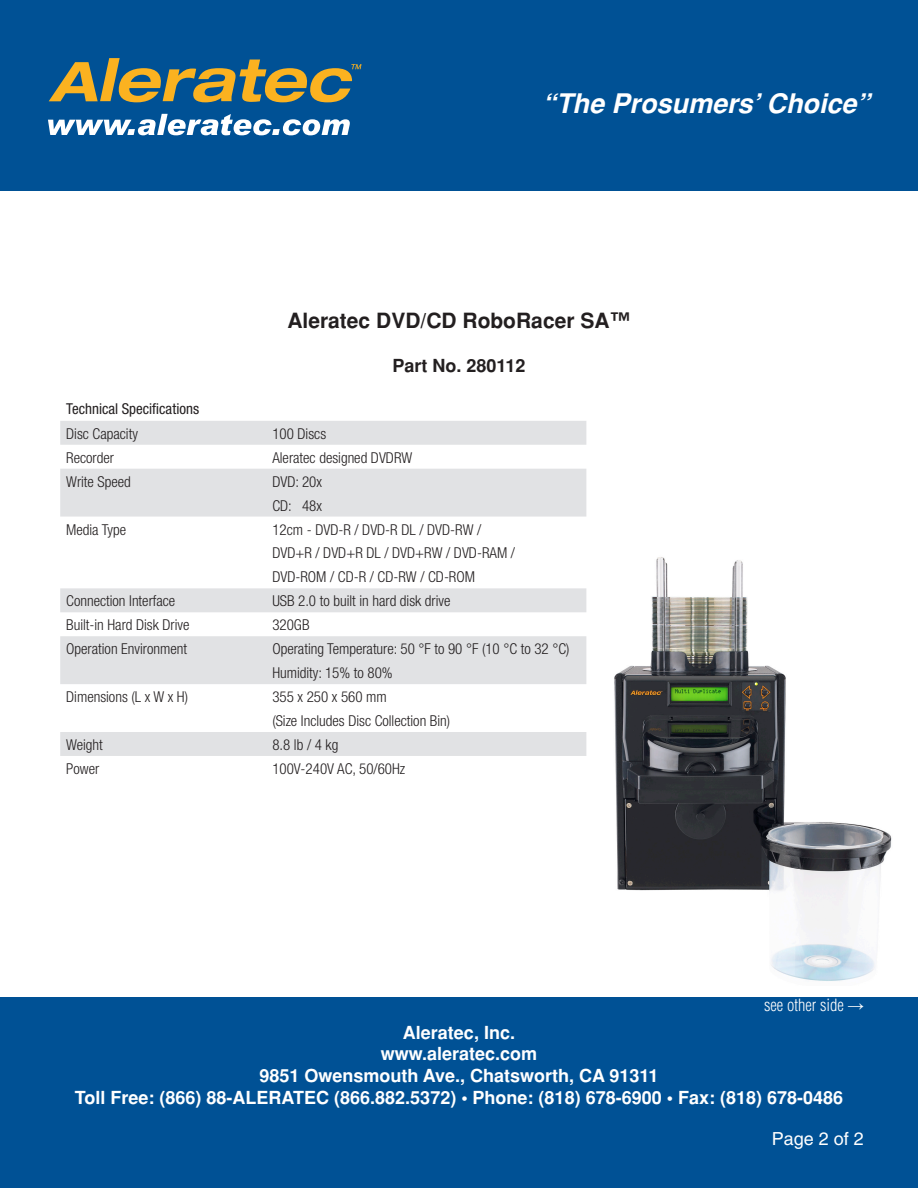
<style>
.page{position:relative;width:918px;height:1188px;background:#fff}
.page>*{position:absolute;margin:0;border:0;box-sizing:border-box;transform-origin:0 0}
.t1{font:italic 700 27px "Helvetica";color:#fff}
.Center_Text_01{font:700 21px "Helvetica";color:#231f20}
.t2{font:700 18px "Helvetica";color:#fff}
.Center_Text_01-2{font:700 18px "Helvetica";color:#231f20}
.t3{font:18px "Helvetica";color:#fff}
.Paragraph_01{font:300 condensed 16.5px "Helvetica";color:#fff}
.t4{font:300 condensed 15px "Helvetica Neue";color:#231f20}
.t5{font:condensed 15px "Helvetica Neue";color:#231f20}
.s1{font-family:"Times New Roman";font-weight:400;font-stretch:normal}
</style>
<div class="page">
<div style="left:0;top:0;width:918px;height:190px;background:#005195"></div>
<div style="left:0;top:998px;width:918px;height:190px;background:#005195"></div>
<svg style="left:49px;top:58px;width:313px;height:44px"></svg>
<svg style="left:48px;top:114px;width:302px;height:21px"></svg>
<img style="left:586px;top:557px;width:306px;height:424px">
<svg style="left:60px;top:421px;width:526px;height:335px"></svg>
<p class="t1" style="left:543px;top:87px;width:329px">“The Prosumers’ Choice”</p>
<p class="Center_Text_01" style="left:287px;top:309px;width:345px">Aleratec DVD/CD RoboRacer SA™</p>
<p class="Center_Text_01-2" style="left:392px;top:355px;width:135px">Part No. 280112</p>
<p class="t5" style="left:66px;top:400px;width:134px">Technical Specifications</p>
<p class="t4" style="left:66px;top:425px;width:73px">Disc Capacity</p>
<p class="t4" style="left:272px;top:425px;width:55px">100 Discs</p>
<p class="t4" style="left:66px;top:449px;width:49px">Recorder</p>
<p class="t4" style="left:272px;top:449px;width:141px">Aleratec designed DVDRW</p>
<p class="t4" style="left:66px;top:473px;width:66px">Write Speed</p>
<p class="t4" style="left:272px;top:473px;width:51px">DVD: 20x</p>
<p class="t4" style="left:272px;top:497px;width:51px">CD: 48x</p>
<p class="t4" style="left:66px;top:521px;width:61px">Media Type</p>
<p class="t4" style="left:272px;top:521px;width:210px">12cm - DVD-R / DVD-R DL / DVD-RW /</p>
<p class="t4" style="left:272px;top:545px;width:244px">DVD+R / DVD+R DL / DVD+RW / DVD-RAM /</p>
<p class="t4" style="left:272px;top:568px;width:204px">DVD-ROM / CD-R / CD-RW / CD-ROM</p>
<p class="t4" style="left:66px;top:592px;width:111px">Connection Interface</p>
<p class="t4" style="left:272px;top:592px;width:180px">USB 2.0 to built in hard disk drive</p>
<p class="t4" style="left:66px;top:616px;width:125px">Built-in Hard Disk Drive</p>
<p class="t4" style="left:272px;top:616px;width:39px">320GB</p>
<p class="t4" style="left:66px;top:640px;width:122px">Operation Environment</p>
<p class="t4" style="left:272px;top:640px;width:299px">Operating Temperature: 50 °F to 90 °F (10 °C to 32 °C)</p>
<p class="t4" style="left:272px;top:664px;width:122px">Humidity: 15% to 80%</p>
<p class="t4" style="left:66px;top:688px;width:123px">Dimensions (L x W x H)</p>
<p class="t4" style="left:272px;top:688px;width:116px">355 x 250 x 560 mm</p>
<p class="t4" style="left:272px;top:712px;width:179px">(Size Includes Disc Collection Bin)</p>
<p class="t4" style="left:66px;top:736px;width:38px">Weight</p>
<p class="t4" style="left:272px;top:736px;width:67px">8.8 lb / 4 kg</p>
<p class="t4" style="left:66px;top:760px;width:35px">Power</p>
<p class="t4" style="left:272px;top:760px;width:134px">100V-240V AC, 50/60Hz</p>
<p class="Paragraph_01" style="left:764px;top:995px;width:101px">see other side <span class="s1">→</span></p>
<p class="t2" style="left:403px;top:1022px;width:114px">Aleratec, Inc.</p>
<p class="t2" style="left:381px;top:1044px;width:158px">www.aleratec.com</p>
<p class="t2" style="left:259px;top:1065px;width:401px">9851 Owensmouth Ave., Chatsworth, CA 91311</p>
<p class="t2" style="left:75px;top:1087px;width:770px">Toll Free: (866) 88-ALERATEC (866.882.5372) • Phone: (818) 678-6900 • Fax: (818) 678-0486</p>
<p class="t3" style="left:772px;top:1129px;width:94px">Page 2 of 2</p>
</div>
